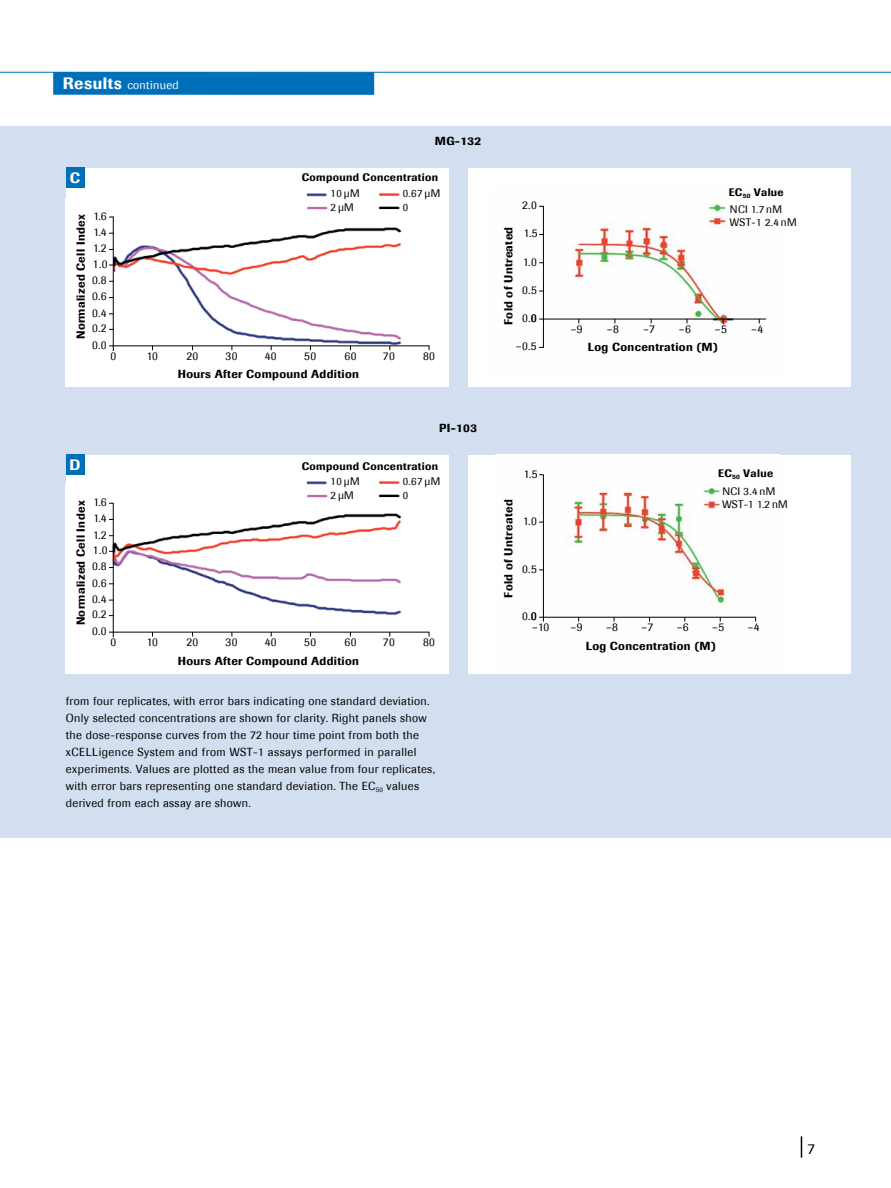
<style>
.page{position:relative;width:891px;height:1188px;background:#fff}
.page>*{position:absolute;margin:0;border:0;box-sizing:border-box;transform-origin:0 0}
.t1{font:500 15px "Imago";color:#fff}
.t2{font:15px "Imago";color:#000}
.t3{font:11.7px/17px "Imago";letter-spacing:.03em;color:#000;text-align:justify}
.t4{font:500 11.7px "Imago";letter-spacing:.03em;color:#000}
.t5{font:11.7px "Imago";letter-spacing:.03em;color:#fff}
.t6{font:10.8px/13.2px "Imago";letter-spacing:.03em;color:#000}
.t7{font:500 10.8px "Imago";letter-spacing:.03em;color:#000}
.s1{font-weight:500;font-size:16.5px}
</style>
<div class="page">
<svg style="left:801px;top:1136px;width:1px;height:22px"></svg>
<div style="left:33px;top:126px;width:858px;height:711px;background:#d4def1"></div>
<hr style="left:0;top:72px;width:891px;height:1px;background:#006fba">
<div style="left:53px;top:72px;width:321px;height:23px;background:#006fba"></div>
<div style="left:0;top:126px;width:58px;height:711px;background:#d4def1"></div>
<div style="left:66px;top:168px;width:383px;height:218px;background:#fff"></div>
<img style="left:109px;top:216px;width:321px;height:135px">
<hr style="left:113px;top:217px;width:1px;height:134px;background:#000">
<hr style="left:109px;top:345px;width:320px;height:1px;background:#000">
<img style="left:306px;top:193px;width:21px;height:4px">
<img style="left:306px;top:206px;width:22px;height:4px">
<img style="left:378px;top:193px;width:22px;height:3px">
<img style="left:378px;top:206px;width:22px;height:4px">
<div style="left:66px;top:455px;width:383px;height:218px;background:#fff"></div>
<img style="left:109px;top:502px;width:321px;height:136px">
<hr style="left:113px;top:503px;width:1px;height:134px;background:#000">
<hr style="left:109px;top:632px;width:320px;height:1px;background:#000">
<img style="left:306px;top:481px;width:21px;height:4px">
<img style="left:306px;top:494px;width:22px;height:4px">
<img style="left:378px;top:481px;width:22px;height:3px">
<img style="left:378px;top:494px;width:22px;height:4px">
<div style="left:468px;top:168px;width:382px;height:218px;background:#fff"></div>
<img style="left:539px;top:202px;width:227px;height:145px">
<hr style="left:543px;top:206px;width:1px;height:142px;background:#000">
<hr style="left:539px;top:319px;width:227px;height:1px;background:#000">
<div style="left:468px;top:455px;width:382px;height:218px;background:#fff"></div>
<img style="left:539px;top:475px;width:218px;height:147px">
<hr style="left:543px;top:475px;width:1px;height:147px;background:#000">
<hr style="left:539px;top:617px;width:217px;height:1px;background:#000">
<div style="left:66px;top:168px;width:18px;height:20px;background:#006fba"></div>
<div style="left:66px;top:455px;width:18px;height:20px;background:#006fba"></div>
<p class="t5" style="left:63px;top:78px;width:118px"><span class="s1">Results</span> continued</p>
<p class="t1" style="left:70px;top:169px;width:12px">C</p>
<p class="t3" style="left:93px;top:208px;width:15px">1.6</p>
<p class="t3" style="left:93px;top:240px;width:15px">1.2</p>
<p class="t3" style="left:92px;top:272px;width:16px;line-height:16.2px">0.8<br>0.6<br>0.4</p>
<p class="t3" style="left:92px;top:336px;width:16px">0.0</p>
<p class="t4" style="left:74px;top:339px;width:126px;rotate:-90deg">Normalized Cell Index</p>
<p class="t3" style="left:93px;top:224px;width:15px">1.4</p>
<p class="t3" style="left:93px;top:256px;width:16px">1.0</p>
<p class="t3" style="left:92px;top:320px;width:16px">0.2</p>
<p class="t4" style="left:435px;top:134px;width:48px">MG-132</p>
<p class="t7" style="left:302px;top:171px;width:138px">Compound Concentration</p>
<p class="t6" style="left:331px;top:187px;width:30px">10 µM<br>2µM</p>
<p class="t6" style="left:403px;top:187px;width:39px">0.67 µM<br>0</p>
<p class="t3" style="left:111px;top:347px;width:7px">0</p>
<p class="t3" style="left:147px;top:347px;width:13px">10</p>
<p class="t3" style="left:186px;top:347px;width:13px">20</p>
<p class="t3" style="left:226px;top:347px;width:13px">30</p>
<p class="t3" style="left:265px;top:347px;width:13px">40</p>
<p class="t3" style="left:304px;top:347px;width:13px">50</p>
<p class="t3" style="left:345px;top:347px;width:13px">60</p>
<p class="t3" style="left:383px;top:347px;width:13px">70</p>
<p class="t3" style="left:423px;top:347px;width:13px">80</p>
<p class="t1" style="left:70px;top:456px;width:12px">D</p>
<p class="t3" style="left:93px;top:494px;width:15px">1.6</p>
<p class="t3" style="left:93px;top:526px;width:15px">1.2</p>
<p class="t3" style="left:92px;top:558px;width:16px;line-height:16.2px">0.8<br>0.6<br>0.4</p>
<p class="t3" style="left:92px;top:622px;width:16px">0.0</p>
<p class="t4" style="left:74px;top:625px;width:126px;rotate:-90deg">Normalized Cell Index</p>
<p class="t3" style="left:93px;top:510px;width:15px">1.4</p>
<p class="t3" style="left:93px;top:542px;width:16px">1.0</p>
<p class="t3" style="left:92px;top:606px;width:16px">0.2</p>
<p class="t4" style="left:178px;top:367px;width:183px">Hours After Compound Addition</p>
<p class="t4" style="left:439px;top:421px;width:40px">PI-103</p>
<p class="t7" style="left:302px;top:459px;width:138px">Compound Concentration</p>
<p class="t6" style="left:331px;top:475px;width:30px">10 µM<br>2µM</p>
<p class="t6" style="left:403px;top:475px;width:39px">0.67 µM<br>0</p>
<p class="t3" style="left:111px;top:633px;width:7px">0</p>
<p class="t3" style="left:147px;top:633px;width:13px">10</p>
<p class="t3" style="left:186px;top:633px;width:13px">20</p>
<p class="t3" style="left:226px;top:633px;width:13px">30</p>
<p class="t3" style="left:265px;top:633px;width:13px">40</p>
<p class="t3" style="left:304px;top:633px;width:13px">50</p>
<p class="t3" style="left:345px;top:633px;width:13px">60</p>
<p class="t3" style="left:383px;top:633px;width:13px">70</p>
<p class="t3" style="left:423px;top:633px;width:13px">80</p>
<p class="t4" style="left:178px;top:653px;width:183px">Hours After Compound Addition</p>
<p class="t3" style="left:66px;top:692px;width:371px;text-align:left">from four replicates, with error bars indicating one standard deviation.<br>Only selected concentrations are shown for clarity. Right panels show the dose-response curves from the 72 hour time point from both the xCELLigence System and from WST-1 assays performed in parallel experiments. Values are plotted as the mean value from four replicates, with error bars representing one standard deviation. The EC<sub>50</sub> values derived from each assay are shown.</p>
<p class="t4" style="left:501px;top:325px;width:100px;rotate:-90deg">Fold of Untreated</p>
<p class="t3" style="left:522px;top:197px;width:16px">2.0</p>
<p class="t3" style="left:524px;top:225px;width:15px">1.5</p>
<p class="t3" style="left:523px;top:253px;width:15px">1.0</p>
<p class="t3" style="left:522px;top:281px;width:16px">0.5</p>
<p class="t3" style="left:522px;top:309px;width:16px">0.0</p>
<p class="t7" style="left:729px;top:185px;width:56px">EC<sub>50</sub> Value</p>
<p class="t6" style="left:730px;top:202px;width:68px">NCI 1.7 nM<br>WST-1 2.4 nM</p>
<p class="t3" style="left:571px;top:320px;width:13px">–9</p>
<p class="t3" style="left:607px;top:320px;width:13px">–8</p>
<p class="t3" style="left:643px;top:320px;width:13px">–7</p>
<p class="t3" style="left:679px;top:320px;width:13px">–6</p>
<p class="t3" style="left:715px;top:320px;width:13px">–5</p>
<p class="t3" style="left:751px;top:320px;width:13px">–4</p>
<p class="t3" style="left:516px;top:338px;width:22px">–0.5</p>
<p class="t4" style="left:588px;top:340px;width:132px">Log Concentration (M)</p>
<p class="t4" style="left:501px;top:598px;width:100px;rotate:-90deg">Fold of Untreated</p>
<p class="t3" style="left:524px;top:465px;width:15px">1.5</p>
<p class="t3" style="left:523px;top:513px;width:15px">1.0</p>
<p class="t3" style="left:522px;top:560px;width:16px">0.5</p>
<p class="t3" style="left:522px;top:607px;width:16px">0.0</p>
<p class="t3" style="left:532px;top:619px;width:19px">–10</p>
<p class="t7" style="left:718px;top:466px;width:56px">EC<sub>50</sub> Value</p>
<p class="t6" style="left:722px;top:484px;width:67px">NCI 3.4 nM<br>WST-1 1.2 nM</p>
<p class="t3" style="left:571px;top:619px;width:13px">–9</p>
<p class="t3" style="left:606px;top:619px;width:13px">–8</p>
<p class="t3" style="left:641px;top:619px;width:13px">–7</p>
<p class="t3" style="left:677px;top:619px;width:13px">–6</p>
<p class="t3" style="left:712px;top:619px;width:13px">–5</p>
<p class="t4" style="left:586px;top:638px;width:132px">Log Concentration (M)</p>
<p class="t3" style="left:748px;top:619px;width:13px">–4</p>
<p class="t2" style="left:808px;top:1141px;width:9px">7</p>
</div>
